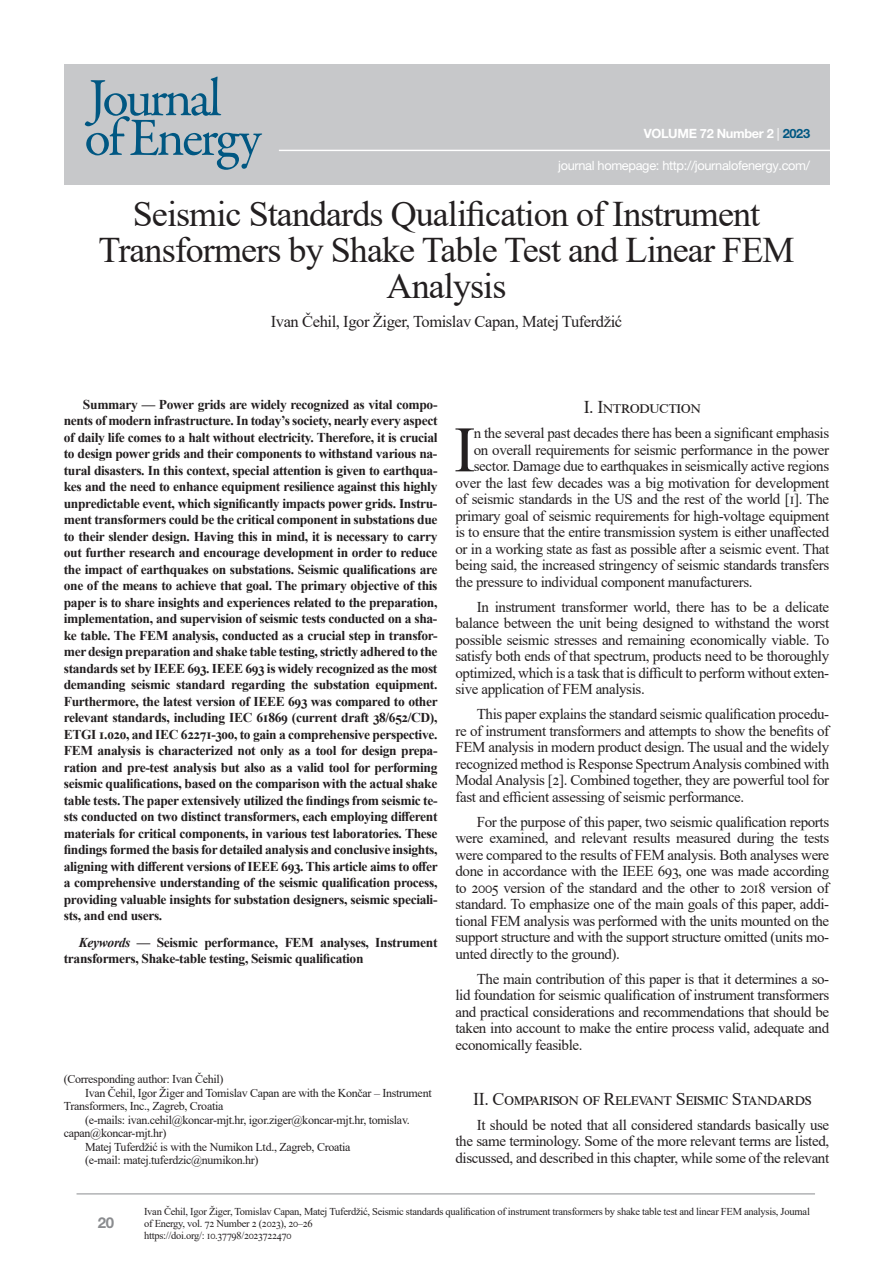
<style>
.page{position:relative;width:893px;height:1263px;background:#fff}
.page>*{position:absolute;margin:0;border:0;box-sizing:border-box;transform-origin:0 0}
.t1{font:64.8px "Times New Roman";color:#231f20}
.t2{font:54.15px/39.6px "MH Garamond";letter-spacing:-.055em;color:#005782}
.t3{font:36px/36px "Times New Roman";letter-spacing:-.025em;color:#231f20;text-align:center}
.t4{font:18px "Times New Roman";letter-spacing:-.025em;color:#231f20}
.t5{font:18px "Times New Roman";letter-spacing:.04em;color:#231f20}
.t6{font:16.5px "Times New Roman";letter-spacing:-.025em;color:#231f20}
.t7{font:15px/16.5px "Times New Roman";letter-spacing:-.025em;color:#231f20;text-align:justify}
.t8{font:700 15px "MH Helvetica";color:#8a8c8f}
.t9{font:700 13.5px/16.5px "Times New Roman";letter-spacing:-.025em;color:#231f20;text-align:justify}
.t10{font:12.75px "MH Helvetica";letter-spacing:-.025em;color:#fff}
.t11{font:700 12.75px "MH Helvetica";letter-spacing:-.025em;color:#fff}
.t12{font:12px "Times New Roman";letter-spacing:-.025em;color:#231f20}
.t13{font:10.5px/12px "Times New Roman";letter-spacing:-.025em;color:#231f20}
.s1{font-weight:400}
.s2{color:#005782}
.s3{font-style:italic}
</style>
<div class="page">
<hr style="left:77px;top:1193px;width:738px;height:1px;background:#8a8c8f">
<div style="left:64px;top:64px;width:766px;height:121px;background:#c7c8ca"></div>
<hr style="left:279px;top:150px;width:555px;height:1px;background:#fff">
<h2 class="t2" style="left:85px;top:80px;width:178px">Journal of Energy</h2>
<p class="t11" style="left:644px;top:125px;width:168px">VOLUME 72 Number 2 <span class="s1">|</span> <span class="s2">2023</span></p>
<p class="t10" style="left:558px;top:157px;width:253px">journal homepage: http://journalofenergy.com/</p>
<h3 class="t3" style="left:99px;top:194px;width:697px">Seismic Standards Qualification of Instrument<br>Transformers by Shake Table Test and Linear FEM<br>Analysis</h3>
<p class="t6" style="left:271px;top:310px;width:353px">Ivan Čehil, Igor Žiger, Tomislav Capan, Matej Tuferdžić</p>
<p class="t9" style="left:64px;top:396px;width:375px;text-indent:19px">Summary — Power grids are widely recognized as vital compo&shy;nents of modern infrastructure. In today’s society, nearly every aspect of daily life comes to a halt without electricity. Therefore, it is crucial to design power grids and their components to withstand various na&shy;tural disasters. In this context, special attention is given to earthqua&shy;kes and the need to enhance equipment resilience against this highly unpredictable event, which significantly impacts power grids. Instru&shy;ment transformers could be the critical component in substations due to their slender design. Having this in mind, it is necessary to carry out further research and encourage development in order to reduce the impact of earthquakes on substations. Seismic qualifications are one of the means to achieve that goal. The primary objective of this paper is to share insights and experiences related to the preparation, implementation, and supervision of seismic tests conducted on a sha&shy;ke table. The FEM analysis, conducted as a crucial step in transfor&shy;mer design preparation and shake table testing, strictly adhered to the standards set by IEEE 693. IEEE 693 is widely recognized as the most demanding seismic standard regarding the substation equipment.<br>Furthermore, the latest version of IEEE 693 was compared to other relevant standards, including IEC 61869 (current draft 38/652/CD), ETGI 1.020, and IEC 62271-300, to gain a comprehensive perspective.<br>FEM analysis is characterized not only as a tool for design prepa&shy;ration and pre-test analysis but also as a valid tool for performing seismic qualifications, based on the comparison with the actual shake table tests. The paper extensively utilized the findings from seismic te&shy;sts conducted on two distinct transformers, each employing different materials for critical components, in various test laboratories. These findings formed the basis for detailed analysis and conclusive insights, aligning with different versions of IEEE 693. This article aims to offer a comprehensive understanding of the seismic qualification process, providing valuable insights for substation designers, seismic speciali&shy;sts, and end users.</p>
<p class="t9" style="left:64px;top:934px;width:375px;text-indent:15px"><span class="s3">Keywords —</span> Seismic performance, FEM analyses, Instrument transformers, Shake-table testing, Seismic qualification</p>
<p class="t12" style="left:64px;top:1071px;width:161px">(Corresponding author: Ivan Čehil)</p>
<p class="t12" style="left:85px;top:1084px;width:348px">Ivan Čehil, Igor Žiger and Tomislav Capan are with the Končar – Instrument</p>
<p class="t12" style="left:64px;top:1098px;width:161px">Transformers, Inc., Zagreb, Croatia</p>
<p class="t12" style="left:85px;top:1111px;width:326px">(e-mails: ivan.cehil@koncar-mjt.hr, igor.ziger@koncar-mjt.hr, tomislav.</p>
<p class="t12" style="left:64px;top:1125px;width:104px">capan@koncar-mjt.hr)</p>
<p class="t12" style="left:85px;top:1138px;width:267px">Matej Tuferdžić is with the Numikon Ltd., Zagreb, Croatia</p>
<p class="t12" style="left:85px;top:1152px;width:175px">(e-mail: matej.tuferdzic@numikon.hr)</p>
<p class="t5" style="left:584px;top:395px;width:117px">I. Introduction</p>
<h1 class="t1" style="left:454px;top:404px;width:23px">I</h1>
<p class="t7" style="left:474px;top:425px;width:357px">n the several past decades there has been a significant emphasis</p>
<p class="t7" style="left:474px;top:441px;width:357px">on overall requirements for seismic performance in the power</p>
<p class="t7" style="left:474px;top:458px;width:357px">sector. Damage due to earthquakes in seismically active regions</p>
<p class="t7" style="left:455px;top:474px;width:375px">over the last few decades was a big motivation for development</p>
<p class="t7" style="left:455px;top:491px;width:375px">of seismic standards in the US and the rest of the world [1]. The</p>
<p class="t7" style="left:455px;top:507px;width:375px">primary goal of seismic requirements for high-voltage equipment</p>
<p class="t7" style="left:455px;top:524px;width:375px">is to ensure that the entire transmission system is either unaffected</p>
<p class="t7" style="left:455px;top:540px;width:375px">or in a working state as fast as possible after a seismic event. That</p>
<p class="t7" style="left:455px;top:557px;width:375px">being said, the increased stringency of seismic standards transfers</p>
<p class="t7" style="left:455px;top:573px;width:299px">the pressure to individual component manufacturers.</p>
<p class="t7" style="left:455px;top:598px;width:375px;text-indent:21px">In instrument transformer world, there has to be a delicate balance between the unit being designed to withstand the worst possible seismic stresses and remaining economically viable. To satisfy both ends of that spectrum, products need to be thoroughly optimized, which is a task that is difficult to perform without exten&shy;sive application of FEM analysis.</p>
<p class="t7" style="left:455px;top:706px;width:375px;text-indent:21px">This paper explains the standard seismic qualification procedu&shy;re of instrument transformers and attempts to show the benefits of FEM analysis in modern product design. The usual and the widely recognized method is Response Spectrum Analysis combined with Modal Analysis [2]. Combined together, they are powerful tool for fast and efficient assessing of seismic performance.</p>
<p class="t7" style="left:455px;top:813px;width:375px;text-indent:21px">For the purpose of this paper, two seismic qualification reports were examined, and relevant results measured during the tests were compared to the results of FEM analysis. Both analyses were done in accordance with the IEEE 693, one was made according to 2005 version of the standard and the other to 2018 version of standard. To emphasize one of the main goals of this paper, addi&shy;tional FEM analysis was performed with the units mounted on the support structure and with the support structure omitted (units mo&shy;unted directly to the ground).</p>
<p class="t7" style="left:455px;top:970px;width:375px;text-indent:21px">The main contribution of this paper is that it determines a so&shy;lid foundation for seismic qualification of instrument transformers and practical considerations and recommendations that should be taken into account to make the entire process valid, adequate and economically feasible.</p>
<p class="t4" style="left:473px;top:1086px;width:340px">II. Comparison of Relevant Seismic Standards</p>
<p class="t7" style="left:455px;top:1116px;width:375px;text-indent:21px">It should be noted that all considered standards basically use the same terminology. Some of the more relevant terms are listed, discussed, and described in this chapter, while some of the relevant</p>
<p class="t8" style="left:98px;top:1213px;width:18px">20</p>
<p class="t13" style="left:144px;top:1205px;width:667px">Ivan Čehil, Igor Žiger, Tomislav Capan, Matej Tuferdžić, Seismic standards qualification of instrument transformers by shake table test and linear FEM analysis, Journal of Energy, vol. 72 Number 2 (2023), 20–26<br>https://doi.org/: 10.37798/2023722470</p>
</div>
